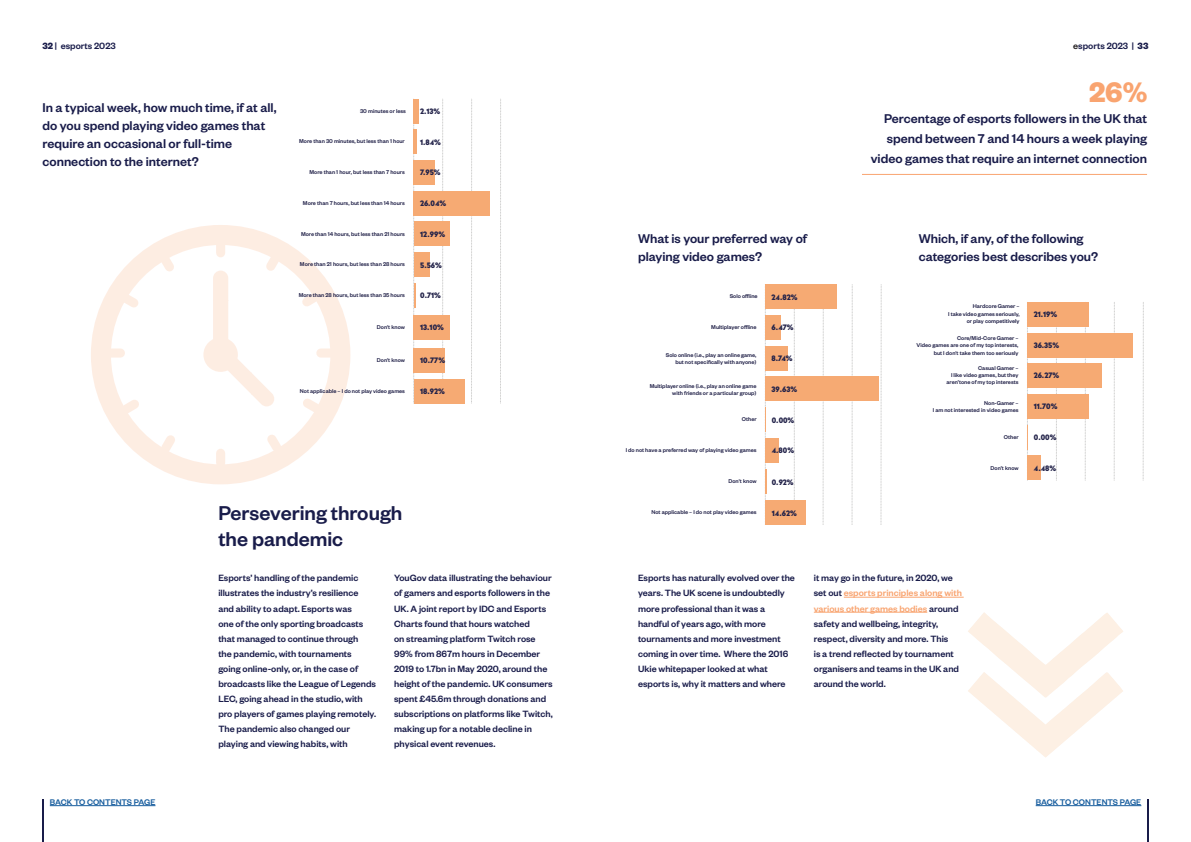
<style>
.page{position:relative;width:1191px;height:842px;background:#fff}
.page>*{position:absolute;margin:0;border:0;box-sizing:border-box;transform-origin:0 0}
.t1{font:700 31px "Founders Grotesk";color:#f9a470}
.t2{font:500 22px "Founders Grotesk";color:#191c4a}
.t3{font:500 14px/18px "Founders Grotesk";color:#191c4a}
.t4{font:500 10px/15px "Founders Grotesk";color:#191c4a}
.t5{font:500 9px "Founders Grotesk";color:#175d9e}
.t6{font:900 7.5px "Radikal";color:#222249}
.t7{font:500 6.1px/7.3px "Founders Grotesk";color:#222249;text-align:right}
.s1{font-weight:700}
.s2{color:#231f20}
.s3{color:#f9a470}
</style>
<div class="page">
<hr style="left:1147px;top:799px;width:1px;height:43px;background:#191c4a">
<hr style="left:43px;top:799px;width:1px;height:43px;background:#191c4a">
<hr style="left:50px;top:805px;width:105px;height:1px;background:#175d9e">
<hr style="left:1035px;top:805px;width:106px;height:1px;background:#175d9e">
<div style="left:216px;top:453px;width:9px;height:10px;background:#fdede2"></div>
<div style="left:321px;top:348px;width:9px;height:10px;background:#fdede2"></div>
<div style="left:111px;top:348px;width:9px;height:10px;background:#fdede2"></div>
<svg style="left:303px;top:391px;width:25px;height:29px"></svg>
<svg style="left:302px;top:284px;width:25px;height:30px"></svg>
<div style="left:91px;top:225px;width:259px;height:259px;border:20px solid #f9a470;border-radius:50%"></div>
<div style="left:216px;top:243px;width:9px;height:10px;background:#fdede2"></div>
<svg style="left:258px;top:245px;width:30px;height:26px"></svg>
<svg style="left:153px;top:435px;width:30px;height:26px"></svg>
<svg style="left:113px;top:286px;width:25px;height:29px"></svg>
<svg style="left:114px;top:392px;width:25px;height:30px"></svg>
<svg style="left:259px;top:435px;width:30px;height:25px"></svg>
<svg style="left:152px;top:246px;width:30px;height:26px"></svg>
<svg style="left:203px;top:337px;width:35px;height:35px"></svg>
<div style="left:213px;top:271px;width:15px;height:91px;background:#fdede2;border-radius:8px"></div>
<svg style="left:212px;top:344px;width:62px;height:62px"></svg>
<svg style="left:968px;top:612px;width:155px;height:145px"></svg>
<hr style="left:844px;top:597px;width:119px;height:1px;background:#f9a470">
<hr style="left:814px;top:612px;width:113px;height:1px;background:#f9a470">
<svg style="left:500px;top:99px;width:1px;height:305px"></svg>
<svg style="left:442px;top:99px;width:1px;height:305px"></svg>
<svg style="left:471px;top:99px;width:1px;height:305px"></svg>
<div style="left:413px;top:99px;width:6px;height:24px;background:#f6aa73"></div>
<hr style="left:413px;top:130px;width:3px;height:24px;background:#f6aa73">
<div style="left:413px;top:160px;width:22px;height:25px;background:#f6aa73"></div>
<div style="left:413px;top:191px;width:77px;height:24px;background:#f6aa73"></div>
<div style="left:414px;top:222px;width:35px;height:24px;background:#f6aa73"></div>
<div style="left:414px;top:253px;width:16px;height:24px;background:#f6aa73"></div>
<svg style="left:413px;top:123px;width:2px;height:281px"></svg>
<div style="left:414px;top:348px;width:31px;height:24px;background:#f6aa73"></div>
<div style="left:414px;top:379px;width:50px;height:24px;background:#f6aa73"></div>
<div style="left:414px;top:315px;width:36px;height:25px;background:#f6aa73"></div>
<svg style="left:1114px;top:302px;width:1px;height:179px"></svg>
<svg style="left:1056px;top:327px;width:1px;height:154px"></svg>
<svg style="left:1143px;top:302px;width:1px;height:179px"></svg>
<svg style="left:1085px;top:327px;width:1px;height:154px"></svg>
<div style="left:1027px;top:302px;width:61px;height:25px;background:#f6aa73"></div>
<div style="left:1027px;top:333px;width:105px;height:24px;background:#f6aa73"></div>
<div style="left:1027px;top:364px;width:74px;height:24px;background:#f6aa73"></div>
<div style="left:1027px;top:394px;width:62px;height:24px;background:#f6aa73"></div>
<div style="left:1027px;top:456px;width:13px;height:24px;background:#f6aa73"></div>
<svg style="left:1027px;top:327px;width:1px;height:154px"></svg>
<svg style="left:852px;top:285px;width:1px;height:240px"></svg>
<svg style="left:794px;top:309px;width:1px;height:192px"></svg>
<svg style="left:881px;top:285px;width:1px;height:240px"></svg>
<svg style="left:823px;top:309px;width:1px;height:216px"></svg>
<div style="left:765px;top:285px;width:71px;height:24px;background:#f6aa73"></div>
<div style="left:765px;top:315px;width:16px;height:25px;background:#f6aa73"></div>
<div style="left:765px;top:346px;width:23px;height:24px;background:#f6aa73"></div>
<div style="left:765px;top:377px;width:114px;height:24px;background:#f6aa73"></div>
<div style="left:765px;top:439px;width:14px;height:24px;background:#f6aa73"></div>
<svg style="left:765px;top:309px;width:1px;height:192px"></svg>
<hr style="left:765px;top:470px;width:2px;height:24px;background:#f6aa73">
<div style="left:765px;top:501px;width:41px;height:24px;background:#f6aa73"></div>
<hr style="left:862px;top:174px;width:285px;height:1px;background:#f9a470">
<p class="t4" style="left:43px;top:38px;width:75px"><span class="s1">32</span> | esports 2023</p>
<p class="t4" style="left:1073px;top:38px;width:77px"><span class="s2">e</span>sports 2023 | <span class="s1">33</span></p>
<p class="t3" style="left:43px;top:98px;width:235px">In a typical week, how much time, if at all, do you spend playing video games that require an occasional or full-time connection to the internet?</p>
<p class="t7" style="left:360px;top:107px;width:47px">30 minutes or less</p>
<p class="t6" style="left:420px;top:106px;width:22px">2.13%</p>
<p class="t7" style="left:299px;top:138px;width:107px">More than 30 minutes, but less than 1 hour</p>
<p class="t6" style="left:420px;top:136px;width:22px">1.84%</p>
<p class="t7" style="left:309px;top:168px;width:97px">More than 1 hour, but less than 7 hours</p>
<p class="t6" style="left:420px;top:167px;width:22px">7.95%</p>
<p class="t7" style="left:303px;top:199px;width:103px">More than 7 hours, but less than 14 hours</p>
<p class="t6" style="left:420px;top:198px;width:28px">26.04%</p>
<p class="t7" style="left:301px;top:230px;width:105px">More than 14 hours, but less than 21 hours</p>
<p class="t6" style="left:420px;top:229px;width:26px">12.99%</p>
<p class="t7" style="left:300px;top:260px;width:107px">More than 21 hours, but less than 28 hours</p>
<p class="t6" style="left:420px;top:259px;width:23px">5.56%</p>
<p class="t7" style="left:299px;top:291px;width:108px">More than 28 hours, but less than 35 hours</p>
<p class="t6" style="left:420px;top:290px;width:22px">0.71%</p>
<p class="t7" style="left:377px;top:323px;width:30px">Don't know</p>
<p class="t6" style="left:420px;top:322px;width:25px">13.10%</p>
<p class="t7" style="left:377px;top:356px;width:30px">Don't know</p>
<p class="t6" style="left:420px;top:355px;width:26px">10.77%</p>
<p class="t7" style="left:300px;top:387px;width:107px">Not applicable – I do not play video games</p>
<p class="t6" style="left:420px;top:386px;width:26px">18.92%</p>
<p class="t2" style="left:218px;top:499px;width:186px">Persevering through</p>
<p class="t2" style="left:218px;top:525px;width:126px">the pandemic</p>
<p class="t1" style="left:1089px;top:72px;width:60px">26%</p>
<p class="t3" style="left:870px;top:107px;width:278px;line-height:20px;text-align:right">Percentage of esports followers in the UK that spend between 7 and 14 hours a week playing video games that require an internet connection</p>
<p class="t3" style="left:638px;top:229px;width:171px">What is your preferred way of playing video games?</p>
<p class="t3" style="left:918px;top:229px;width:181px">Which, if any, of the following categories best describes you?</p>
<p class="t7" style="left:729px;top:293px;width:29px">Solo offline</p>
<p class="t6" style="left:771px;top:291px;width:27px">24.82%</p>
<p class="t7" style="left:711px;top:323px;width:47px">Multiplayer offline</p>
<p class="t6" style="left:771px;top:322px;width:24px">6.47%</p>
<p class="t6" style="left:771px;top:353px;width:22px">8.74%</p>
<p class="t7" style="left:666px;top:351px;width:92px">Solo online (i.e., play an online game, but not specifically with anyone)</p>
<p class="t7" style="left:649px;top:382px;width:108px">Multiplayer online (i.e., play an online game with friends or a particular group)</p>
<p class="t7" style="left:742px;top:415px;width:16px">Other</p>
<p class="t6" style="left:772px;top:414px;width:24px">0.00%</p>
<p class="t7" style="left:625px;top:446px;width:132px">I do not have a preferred way of playing video games</p>
<p class="t6" style="left:772px;top:445px;width:24px">4.80%</p>
<p class="t7" style="left:728px;top:478px;width:30px">Don't know</p>
<p class="t6" style="left:772px;top:476px;width:23px">0.92%</p>
<p class="t7" style="left:651px;top:508px;width:107px">Not applicable – I do not play video games</p>
<p class="t6" style="left:772px;top:507px;width:26px">14.62%</p>
<p class="t6" style="left:771px;top:383px;width:27px">39.63%</p>
<p class="t7" style="left:948px;top:302px;width:73px">Hardcore Gamer –<br>I take video games seriously, or play competitively</p>
<p class="t7" style="left:916px;top:334px;width:104px">Core/Mid-Core Gamer –<br>Video games are one of my top interests, but I don't take them too seriously</p>
<p class="t7" style="left:946px;top:364px;width:74px">Casual Gamer –<br>I like video games, but they aren’tone of my top interests</p>
<p class="t6" style="left:1033px;top:309px;width:25px">21.19%</p>
<p class="t6" style="left:1033px;top:340px;width:27px">36.35%</p>
<p class="t6" style="left:1033px;top:370px;width:27px">26.27%</p>
<p class="t7" style="left:932px;top:399px;width:87px">Non-Gamer –<br>I am not interested in video games</p>
<p class="t7" style="left:1004px;top:433px;width:16px">Other</p>
<p class="t6" style="left:1033px;top:432px;width:24px">0.00%</p>
<p class="t7" style="left:990px;top:464px;width:30px">Don’t know</p>
<p class="t6" style="left:1033px;top:462px;width:24px">4.48%</p>
<p class="t6" style="left:1033px;top:401px;width:25px">11.70%</p>
<p class="t4" style="left:218px;top:570px;width:159px">Esports’ handling of the pandemic illustrates the industry’s resilience and ability to adapt. Esports was<br>one of the only sporting broadcasts that managed to continue through<br>the pandemic, with tournaments going online-only, or, in the case of broadcasts like the League of Legends LEC, going ahead in the studio, with pro players of games playing remotely.<br>The pandemic also changed our playing and viewing habits, with</p>
<p class="t4" style="left:394px;top:570px;width:160px">YouGov data illustrating the behaviour of gamers and esports followers in the UK. A joint report by IDC and Esports Charts found that hours watched<br>on streaming platform Twitch rose 99% from 867m hours in December 2019 to 1.7bn in May 2020, around the height of the pandemic. UK consumers spent £45.6m through donations and subscriptions on platforms like Twitch, making up for a notable decline in physical event revenues.</p>
<p class="t4" style="left:638px;top:570px;width:158px">Esports has naturally evolved over the years. The UK scene is undoubtedly more professional than it was a handful of years ago, with more tournaments and more investment coming in over time. Where the 2016<br>Ukie whitepaper looked at what esports is, why it matters and where</p>
<p class="t4" style="left:814px;top:570px;width:150px">it may go in the future, in 2020, we set out <span class="s3">esports principles along with various other games bodies</span> around safety and wellbeing, integrity, respect, diversity and more. This<br>is a trend reflected by tournament organisers and teams in the UK and around the world.</p>
<p class="t5" style="left:50px;top:796px;width:107px">BACK TO CONTENTS PAGE</p>
<p class="t5" style="left:1035px;top:796px;width:107px">BACK TO CONTENTS PAGE</p>
</div>
